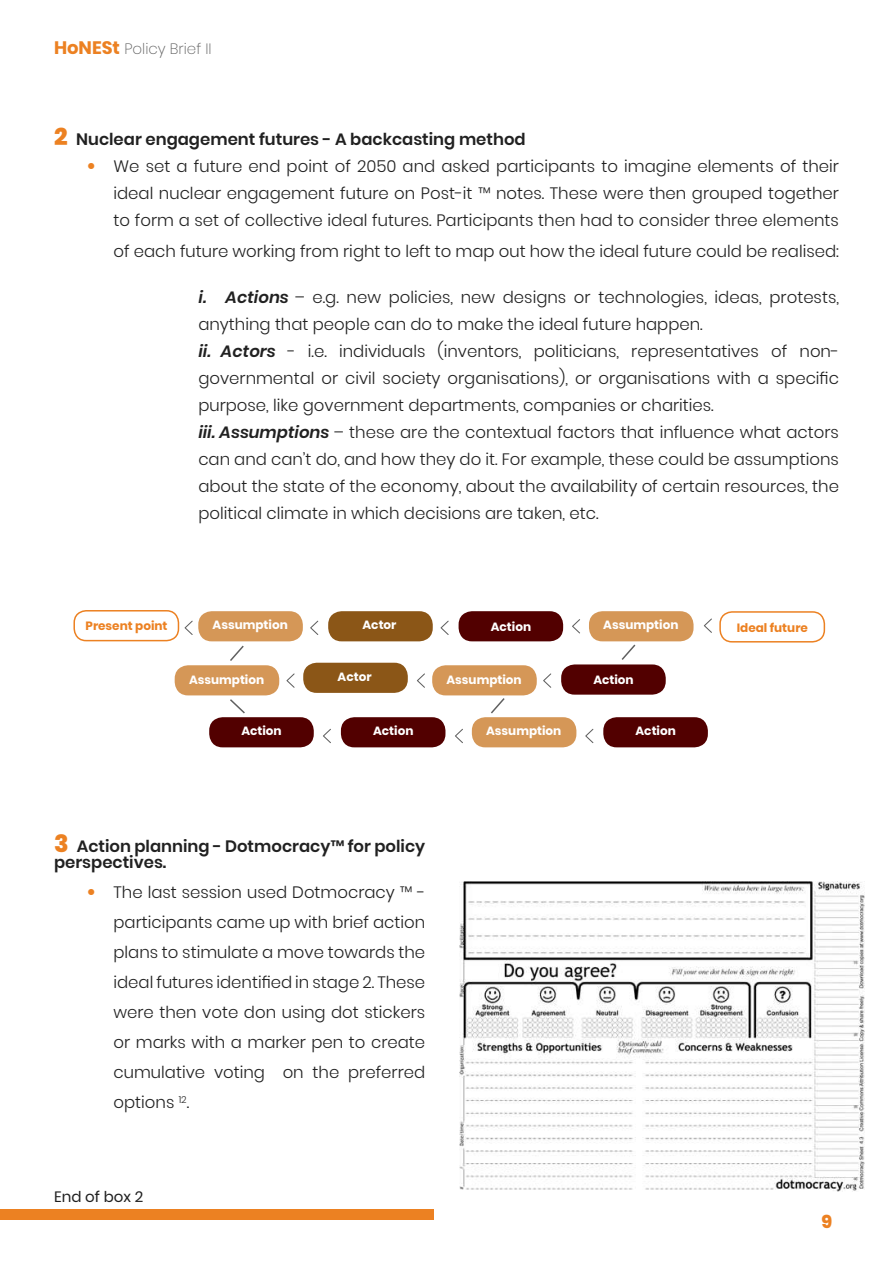
<style>
.page{position:relative;width:893px;height:1263px;background:#fff}
.page>*{position:absolute;margin:0;border:0;box-sizing:border-box;transform-origin:0 0}
.t1{font:800 18px "Poppins";color:#ec8122}
.t2{font:300 16.5px/27px "Poppins";color:#212121;text-align:justify}
.t3{font:600 16.5px/16.5px "Poppins";color:#212121}
.t4{font:200 15px "Poppins";color:#606060}
.t5{font:15px "Poppins";color:#1f1f1f}
.t6{font:700 12px "Poppins";color:#fff}
.t7{font:700 12px "Poppins";color:#ec8122}
.s1{font-weight:700;font-size:18px;color:#ec8122}
.s2{font-weight:800;font-size:24px;color:#ec8122}
.s3{font-weight:900;font-size:18px;color:#ec8122}
.s4{font-weight:600;font-style:italic}
</style>
<div class="page">
<div style="left:73px;top:610px;width:106px;height:31px;border:2px solid #ec8122;border-radius:12px"></div>
<div style="left:198px;top:611px;width:105px;height:30px;background:#d59757;border-radius:14px"></div>
<svg style="left:185px;top:621px;width:8px;height:14px"></svg>
<div style="left:328px;top:611px;width:105px;height:30px;background:#8b5617;border-radius:14px"></div>
<svg style="left:310px;top:621px;width:8px;height:14px"></svg>
<div style="left:459px;top:611px;width:104px;height:30px;background:#520000;border-radius:14px"></div>
<svg style="left:440px;top:621px;width:9px;height:14px"></svg>
<div style="left:589px;top:611px;width:104px;height:30px;background:#d59757;border-radius:14px"></div>
<svg style="left:572px;top:619px;width:8px;height:14px"></svg>
<div style="left:719px;top:611px;width:106px;height:31px;border:2px solid #ec8122;border-radius:12px"></div>
<svg style="left:704px;top:618px;width:8px;height:15px"></svg>
<div style="left:175px;top:665px;width:104px;height:30px;background:#d59757;border-radius:14px"></div>
<div style="left:303px;top:663px;width:105px;height:30px;background:#8b5617;border-radius:13px"></div>
<div style="left:432px;top:665px;width:105px;height:30px;background:#d59757;border-radius:14px"></div>
<div style="left:561px;top:664px;width:105px;height:31px;background:#520000;border-radius:14px"></div>
<svg style="left:286px;top:673px;width:9px;height:15px"></svg>
<svg style="left:417px;top:673px;width:8px;height:15px"></svg>
<svg style="left:543px;top:673px;width:8px;height:15px"></svg>
<div style="left:209px;top:717px;width:105px;height:30px;background:#520000;border-radius:13px"></div>
<div style="left:341px;top:717px;width:104px;height:30px;background:#520000;border-radius:14px"></div>
<svg style="left:323px;top:729px;width:8px;height:14px"></svg>
<div style="left:472px;top:717px;width:104px;height:30px;background:#d59757;border-radius:14px"></div>
<svg style="left:455px;top:729px;width:8px;height:14px"></svg>
<div style="left:603px;top:717px;width:105px;height:30px;background:#520000;border-radius:14px"></div>
<svg style="left:585px;top:729px;width:8px;height:14px"></svg>
<svg style="left:230px;top:645px;width:14px;height:16px"></svg>
<svg style="left:230px;top:699px;width:15px;height:15px"></svg>
<svg style="left:491px;top:698px;width:14px;height:16px"></svg>
<svg style="left:621px;top:644px;width:15px;height:16px"></svg>
<img style="left:459px;top:882px;width:405px;height:309px">
<div style="left:0;top:1209px;width:434px;height:10px;background:#ec8122"></div>
<p class="t4" style="left:54px;top:39px;width:159px"><span class="s1">HoNESt</span> Policy Brief II</p>
<p class="t3" style="left:54px;top:131px;width:473px"><span class="s2">2</span> Nuclear engagement futures - A backcasting method</p>
<p class="t2" style="left:114px;top:153px;width:727px;text-indent:-27px"><span class="s3">•</span> We set a future end point of 2050 and asked participants to imagine elements of their ideal nuclear engagement future on Post-it ™ notes. These were then grouped together to form a set of collective ideal futures. Participants then had to consider three elements</p>
<p class="t2" style="left:114px;top:238px;width:727px">of each future working from right to left to map out how the ideal future could be realised:</p>
<p class="t2" style="left:198px;top:284px;width:642px;text-align:left"><span class="s4">i. Actions</span> – e.g. new policies, new designs or technologies, ideas, protests, anything that people can do to make the ideal future happen.<br><span class="s4">ii. Actors</span> - i.e. individuals (inventors, politicians, representatives of non&shy;governmental or civil society organisations), or organisations with a specific purpose, like government departments, companies or charities.<br><span class="s4">iii. Assumptions</span> – these are the contextual factors that influence what actors can and can’t do, and how they do it. For example, these could be assumptions about the state of the economy, about the availability of certain resources, the political climate in which decisions are taken, etc.</p>
<p class="t7" style="left:86px;top:621px;width:83px">Present point</p>
<p class="t6" style="left:213px;top:620px;width:77px">Assumption</p>
<p class="t6" style="left:363px;top:620px;width:35px">Actor</p>
<p class="t6" style="left:491px;top:621px;width:42px">Action</p>
<p class="t6" style="left:603px;top:620px;width:77px">Assumption</p>
<p class="t7" style="left:737px;top:622px;width:73px">Ideal future</p>
<p class="t6" style="left:189px;top:674px;width:77px">Assumption</p>
<p class="t6" style="left:338px;top:671px;width:35px">Actor</p>
<p class="t6" style="left:447px;top:674px;width:77px">Assumption</p>
<p class="t6" style="left:593px;top:675px;width:42px">Action</p>
<p class="t6" style="left:241px;top:725px;width:42px">Action</p>
<p class="t6" style="left:373px;top:725px;width:42px">Action</p>
<p class="t6" style="left:486px;top:726px;width:77px">Assumption</p>
<p class="t6" style="left:636px;top:725px;width:42px">Action</p>
<p class="t3" style="left:54px;top:838px;width:373px"><span class="s2">3</span> Action planning - Dotmocracy™ for policy perspectives.</p>
<p class="t2" style="left:114px;top:877px;width:313px;line-height:30px;text-indent:-27px"><span class="s3">•</span> The last session used Dotmocracy ™ - participants came up with brief action plans to stimulate a move towards the ideal futures identified in stage 2. These were then vote don using dot stickers or marks with a marker pen to create cumulative voting on the preferred options <sup>12</sup>.</p>
<p class="t5" style="left:54px;top:1188px;width:91px">End of box 2</p>
<p class="t1" style="left:821px;top:1211px;width:12px">9</p>
</div>
